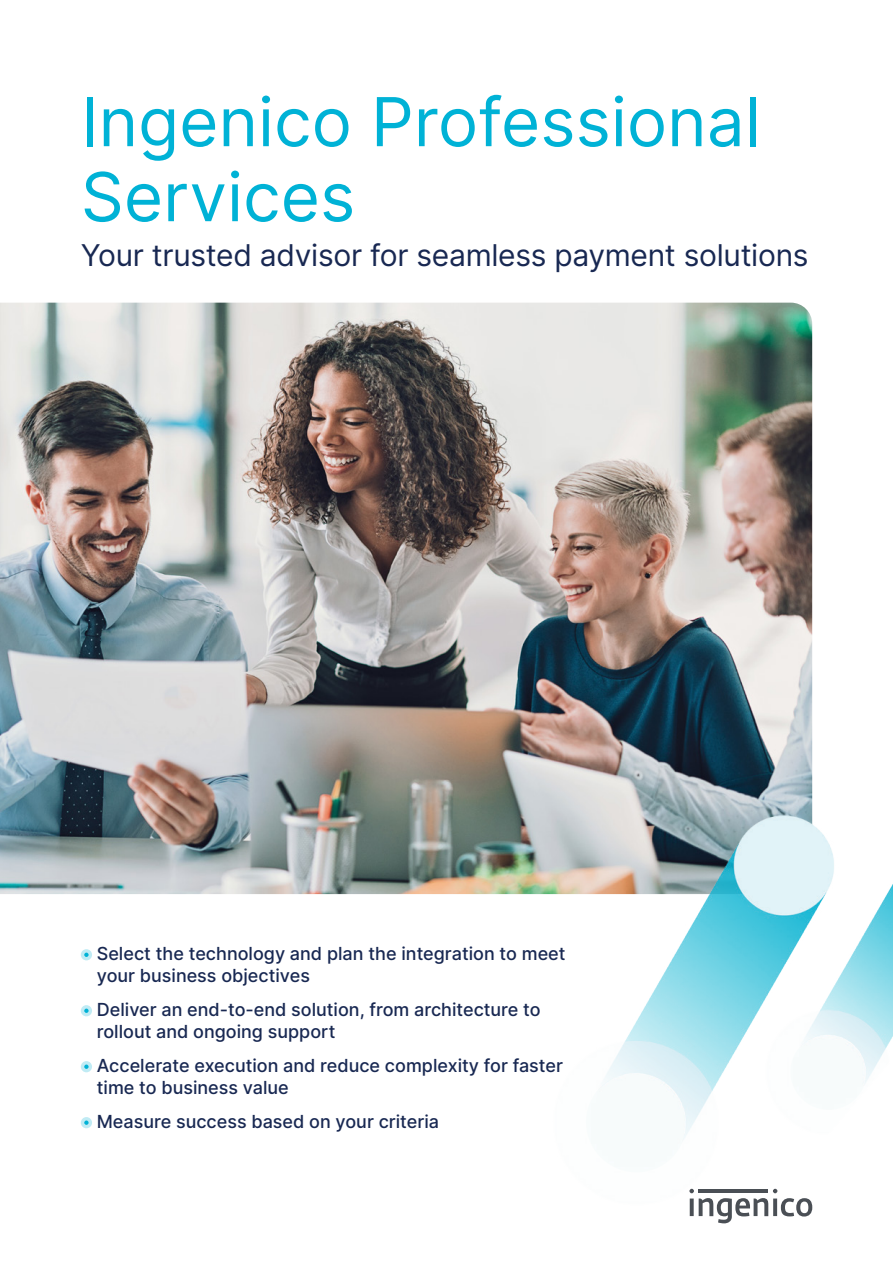
<style>
.page{position:relative;width:893px;height:1263px;background:#fff}
.page>*{position:absolute;margin:0;border:0;box-sizing:border-box;transform-origin:0 0}
.PRODUCT_NAME{font:67.5px/75px "Inter";color:#00b2d6}
.TAGLINE{font:30px "Inter";letter-spacing:-.01em;color:#182852}
.USP{font:500 18px/21.6px "Inter";color:#182852}
</style>
<div class="page">
<img style="left:0;top:303px;width:812px;height:591px">
<div style="left:81px;top:949px;width:11px;height:11px;background:#c0ebf4;border-radius:50%"></div>
<svg style="left:84px;top:953px;width:5px;height:4px"></svg>
<div style="left:81px;top:1005px;width:11px;height:11px;background:#c0ebf4;border-radius:50%"></div>
<svg style="left:84px;top:1008px;width:5px;height:5px"></svg>
<div style="left:81px;top:1061px;width:11px;height:11px;background:#c0ebf4;border-radius:50%"></div>
<svg style="left:84px;top:1064px;width:5px;height:5px"></svg>
<div style="left:81px;top:1117px;width:11px;height:11px;background:#c0ebf4;border-radius:50%"></div>
<svg style="left:84px;top:1120px;width:5px;height:5px"></svg>
<img style="left:546px;top:809px;width:347px;height:330px">
<svg style="left:699px;top:1029px;width:194px;height:29px"></svg>
<svg style="left:689px;top:1058px;width:204px;height:166px"></svg>
<p class="PRODUCT_NAME" style="left:81px;top:83px;width:681px">Ingenico Professional<br>Services</p>
<p class="TAGLINE" style="left:81px;top:233px;width:729px">Your trusted advisor for seamless payment solutions</p>
<p class="USP" style="left:97px;top:943px;width:470px">Select the technology and plan the integration to meet your business objectives</p>
<p class="USP" style="left:97px;top:999px;width:445px">Deliver an end-to-end solution, from architecture to rollout and ongoing support</p>
<p class="USP" style="left:97px;top:1054px;width:468px">Accelerate execution and reduce complexity for faster time to business value</p>
<p class="USP" style="left:97px;top:1110px;width:344px">Measure success based on your criteria</p>
</div>
